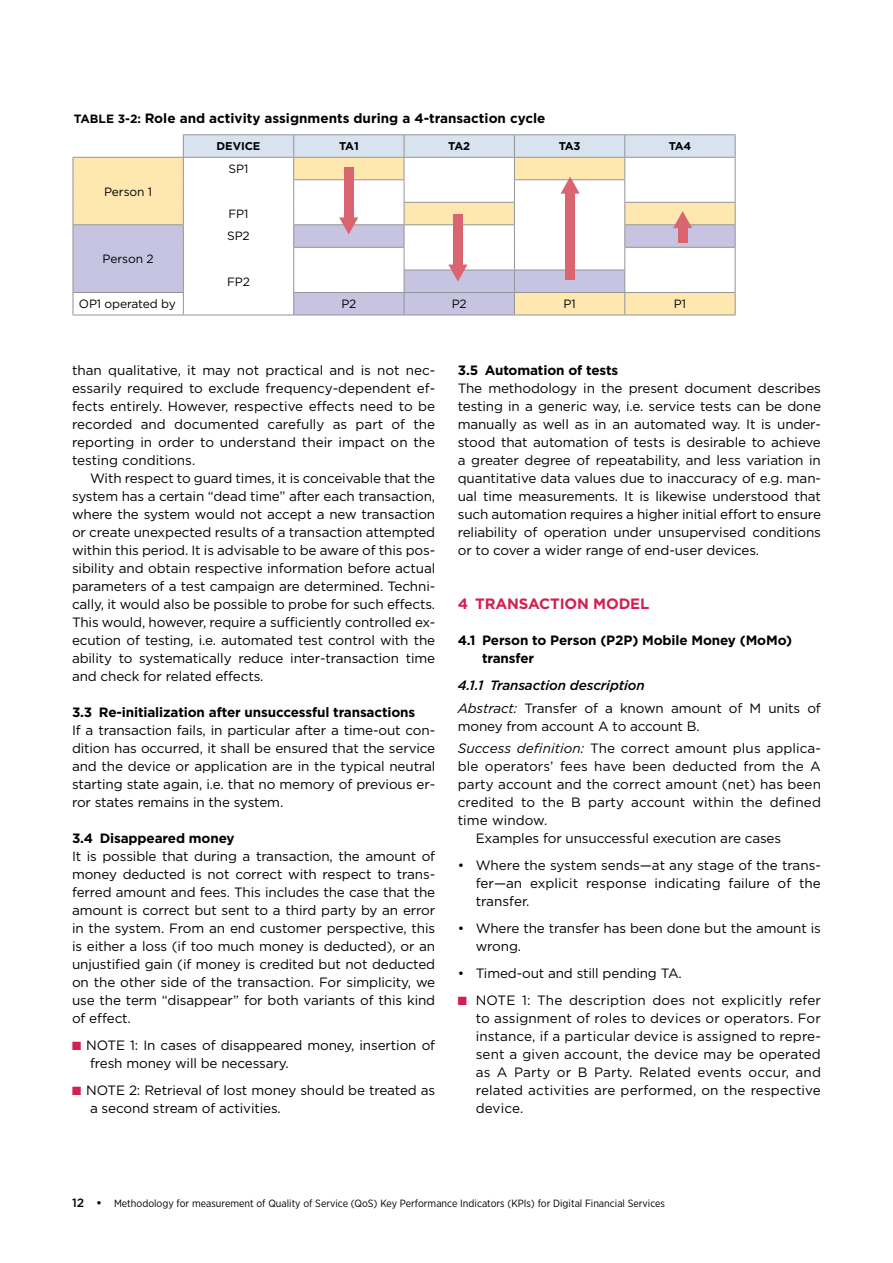
<style>
.page{position:relative;width:893px;height:1263px;background:#fff}
.page>*{position:absolute;margin:0;border:0;box-sizing:border-box;transform-origin:0 0}
.t1{font:700 15px "Gotham";letter-spacing:-.01em;color:#d12053}
.t2{font:13.5px/18px "Gotham";letter-spacing:-.01em;color:#000;text-align:justify}
.t3{font:700 13.5px/18px "Gotham";letter-spacing:-.01em;color:#000}
.t4{font:12px "Gotham";letter-spacing:-.01em;color:#000}
.t5{font:700 11.25px "Gotham";letter-spacing:-.01em;color:#000}
.t6{font:10.5px "Gotham Narrow";color:#000}
.s1{font-size:12px}
.s2{color:#d12053}
.s3{font-weight:500;font-style:italic}
.s4{font-style:italic}
.s5{font-family:"Gotham";font-weight:500;font-size:12px}
</style>
<div class="page">
<div style="left:74px;top:158px;width:109px;height:66px;background:#ffe8b0"></div>
<svg style="left:74px;top:225px;width:109px;height:90px;fill:#c7c4e2"></svg>
<hr style="left:183px;top:134px;width:111px;height:1px;background:#939598">
<hr style="left:294px;top:134px;width:110px;height:1px;background:#939598">
<hr style="left:404px;top:134px;width:110px;height:1px;background:#939598">
<hr style="left:514px;top:134px;width:111px;height:1px;background:#939598">
<hr style="left:625px;top:134px;width:110px;height:1px;background:#939598">
<hr style="left:73px;top:157px;width:110px;height:1px;background:#939598">
<hr style="left:73px;top:224px;width:111px;height:1px;background:#939598">
<hr style="left:73px;top:292px;width:111px;height:1px;background:#939598">
<svg style="left:73px;top:158px;width:1px;height:157px"></svg>
<hr style="left:73px;top:315px;width:110px;height:1px;background:#939598">
<hr style="left:183px;top:315px;width:111px;height:1px;background:#939598">
<hr style="left:294px;top:315px;width:110px;height:1px;background:#939598">
<hr style="left:404px;top:315px;width:110px;height:1px;background:#939598">
<hr style="left:514px;top:315px;width:111px;height:1px;background:#939598">
<hr style="left:625px;top:315px;width:110px;height:1px;background:#939598">
<svg style="left:183px;top:135px;width:553px;height:180px"></svg>
<p class="t3" style="left:74px;top:109px;width:473px"><span class="s1">TABLE 3-2:</span> Role and activity assignments during a 4-transaction cycle</p>
<p class="t5" style="left:217px;top:138px;width:45px">DEVICE</p>
<p class="t5" style="left:339px;top:138px;width:21px">TA1</p>
<p class="t5" style="left:448px;top:138px;width:23px">TA2</p>
<p class="t5" style="left:559px;top:138px;width:23px">TA3</p>
<p class="t5" style="left:669px;top:138px;width:24px">TA4</p>
<p class="t4" style="left:104px;top:184px;width:50px">Person 1</p>
<p class="t4" style="left:229px;top:161px;width:21px">SP1</p>
<p class="t4" style="left:229px;top:206px;width:21px">FP1</p>
<p class="t4" style="left:103px;top:251px;width:52px">Person 2</p>
<p class="t4" style="left:227px;top:228px;width:24px">SP2</p>
<p class="t4" style="left:227px;top:274px;width:24px">FP2</p>
<p class="t4" style="left:79px;top:296px;width:98px">OP1 operated by</p>
<p class="t4" style="left:341px;top:296px;width:17px">P2</p>
<p class="t4" style="left:452px;top:296px;width:17px">P2</p>
<p class="t4" style="left:563px;top:296px;width:14px">P1</p>
<p class="t4" style="left:674px;top:296px;width:14px">P1</p>
<p class="t2" style="left:72px;top:361px;width:365px">than qualitative, it may not practical and is not nec&shy;essarily required to exclude frequency-dependent ef&shy;fects entirely. However, respective effects need to be recorded and documented carefully as part of the reporting in order to understand their impact on the testing conditions.</p>
<p class="t2" style="left:72px;top:469px;width:365px;text-indent:18px">With respect to guard times, it is conceivable that the system has a certain “dead time” after each transaction, where the system would not accept a new transaction or create unexpected results of a transaction attempted within this period. It is advisable to be aware of this pos&shy;sibility and obtain respective information before actual parameters of a test campaign are determined. Techni&shy;cally, it would also be possible to probe for such effects.<br>This would, however, require a sufficiently controlled ex&shy;ecution of testing, i.e. automated test control with the ability to systematically reduce inter-transaction time and check for related effects.</p>
<p class="t3" style="left:72px;top:703px;width:345px">3.3 Re-initialization after unsuccessful transactions</p>
<p class="t2" style="left:72px;top:721px;width:365px">If a transaction fails, in particular after a time-out con&shy;dition has occurred, it shall be ensured that the service and the device or application are in the typical neutral starting state again, i.e. that no memory of previous er&shy;ror states remains in the system.</p>
<p class="t3" style="left:72px;top:829px;width:164px">3.4 Disappeared money</p>
<p class="t2" style="left:72px;top:847px;width:365px">It is possible that during a transaction, the amount of money deducted is not correct with respect to trans&shy;ferred amount and fees. This includes the case that the amount is correct but sent to a third party by an error in the system. From an end customer perspective, this is either a loss (if too much money is deducted), or an unjustified gain (if money is credited but not deducted on the other side of the transaction. For simplicity, we use the term “disappear” for both variants of this kind of effect.</p>
<p class="t2" style="left:90px;top:1036px;width:347px;text-indent:-18px"><span class="s2">■</span> NOTE 1: In cases of disappeared money, insertion of fresh money will be necessary.</p>
<p class="t2" style="left:90px;top:1081px;width:347px;text-indent:-18px"><span class="s2">■</span> NOTE 2: Retrieval of lost money should be treated as a second stream of activities.</p>
<p class="t3" style="left:458px;top:361px;width:162px">3.5 Automation of tests</p>
<p class="t2" style="left:458px;top:379px;width:365px">The methodology in the present document describes testing in a generic way, i.e. service tests can be done manually as well as in an automated way. It is under&shy;stood that automation of tests is desirable to achieve a greater degree of repeatability, and less variation in quantitative data values due to inaccuracy of e.g. man&shy;ual time measurements. It is likewise understood that such automation requires a higher initial effort to ensure reliability of operation under unsupervised conditions or to cover a wider range of end-user devices.</p>
<p class="t1" style="left:458px;top:594px;width:193px">4 TRANSACTION MODEL</p>
<p class="t3" style="left:482px;top:631px;width:311px;text-indent:-24px">4.1 Person to Person (P2P) Mobile Money (MoMo) transfer</p>
<p class="t2" style="left:458px;top:674px;width:365px;line-height:22.5px"><span class="s3">4.1.1 Transaction description<br></span><span class="s4">Abstract:</span> Transfer of a known amount of M units of</p>
<p class="t2" style="left:458px;top:714px;width:365px;line-height:22.5px">money from account A to account B.<br><span class="s4">Success definition:</span> The correct amount plus applica-</p>
<p class="t2" style="left:458px;top:757px;width:365px">ble operators’ fees have been deducted from the A</p>
<p class="t2" style="left:458px;top:775px;width:365px">party account and the correct amount (net) has been</p>
<p class="t2" style="left:458px;top:793px;width:365px">credited to the B party account within the defined</p>
<p class="t2" style="left:458px;top:811px;width:91px">time window.</p>
<p class="t2" style="left:476px;top:829px;width:307px">Examples for unsuccessful execution are cases</p>
<p class="t2" style="left:476px;top:856px;width:347px;text-indent:-18px">• Where the system sends—at any stage of the trans&shy;fer—an explicit response indicating failure of the transfer.</p>
<p class="t2" style="left:476px;top:919px;width:347px;text-indent:-18px">• Where the transfer has been done but the amount is wrong.</p>
<p class="t2" style="left:458px;top:964px;width:226px">• Timed-out and still pending TA.</p>
<p class="t2" style="left:476px;top:991px;width:347px;text-indent:-18px"><span class="s2">■</span> NOTE 1: The description does not explicitly refer to assignment of roles to devices or operators. For instance, if a particular device is assigned to repre&shy;sent a given account, the device may be operated as A Party or B Party. Related events occur, and related activities are performed, on the respective device.</p>
<p class="t6" style="left:72px;top:1196px;width:595px"><span class="s5">12 •</span> Methodology for measurement of Quality of Service (QoS) Key Performance Indicators (KPIs) for Digital Financial Services</p>
</div>
